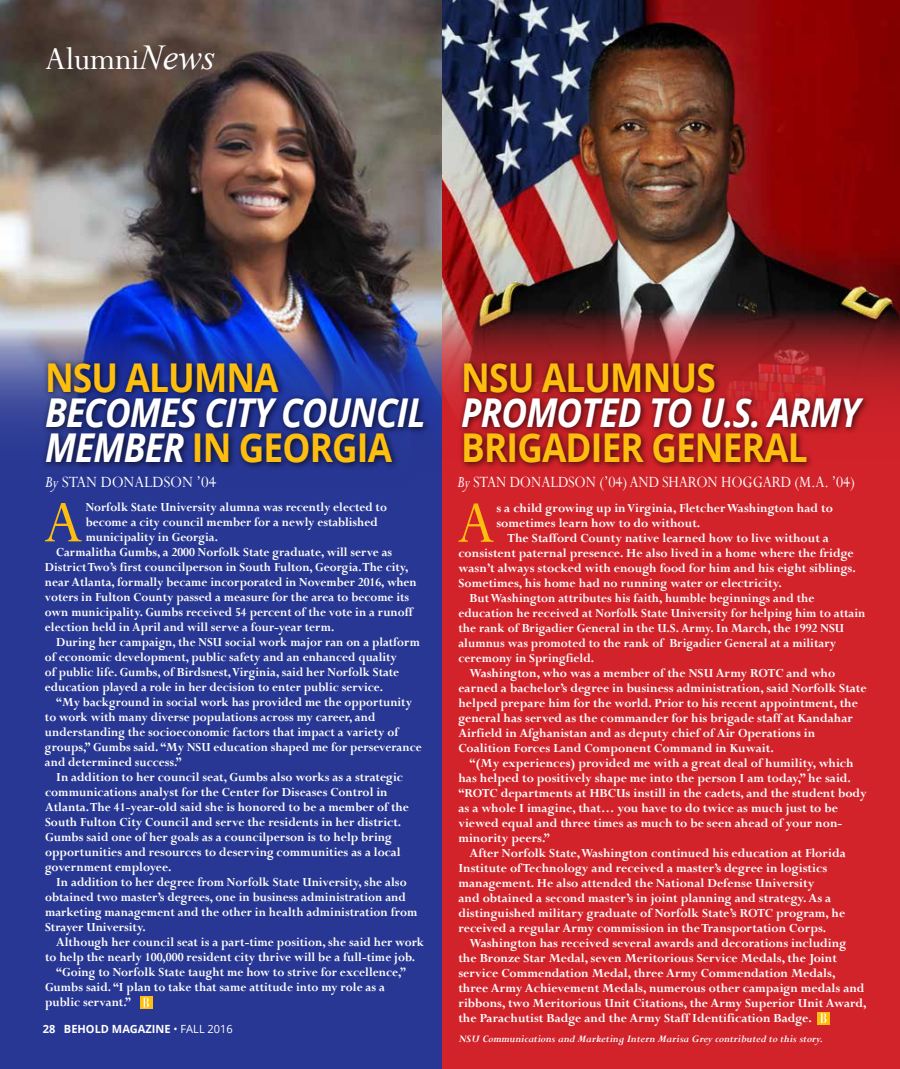
<style>
.page{position:relative;width:900px;height:1069px;background:#fff}
.page>*{position:absolute;margin:0;border:0;box-sizing:border-box;transform-origin:0 0}
.t1{font:66.12px "Perpetua";color:#febe10}
.t2{font:italic 700 39.75px/35.2px "Open Sans";letter-spacing:-.025em;color:#fff;scale:.89 1}
.t3{font:700 39.75px "Open Sans";letter-spacing:-.025em;color:#febe10;scale:.89 1}
.t4{font:35px "Perpetua";color:#fff}
.t5{font:17.5px "Perpetua";letter-spacing:-.01em;color:#fff;scale:.89 1}
.t6{font:17.5px "Perpetua";letter-spacing:-.01em;color:#fff;scale:.95 1}
.t7{font:700 13.75px/15px "Perpetua";color:#fff}
.t8{font:700 13.75px "Perpetua";color:#fff;scale:.93 1}
.t9{font:700 13.75px "Perpetua";color:#fff;scale:.94 1}
.t10{font:700 13.75px "Perpetua";color:#fff;scale:.95 1}
.t11{font:italic 700 11.25px "Perpetua";color:#fff}
.t12{font:700 11.25px "Open Sans";color:#fff}
.s1{font-family:"Times New Roman";font-style:italic}
.s2{font-style:normal;color:#febe10}
.s3{font-style:italic}
.s4{font-weight:400}
</style>
<div class="page">
<img style="left:0;top:0;width:442px;height:328px">
<div style="left:0;top:501px;width:443px;height:568px;background:#283793"></div>
<img style="left:0;top:328px;width:442px;height:173px">
<div style="left:41px;top:358px;width:390px;height:113px;background:#000;opacity:.75"></div>
<div style="left:140px;top:996px;width:13px;height:13px;background:#febe10"></div>
<svg style="left:143px;top:998px;width:6px;height:9px"></svg>
<div style="left:442px;top:0;width:458px;height:1069px;background:#d2232a"></div>
<img style="left:442px;top:0;width:458px;height:389px">
<svg style="left:443px;top:310px;width:457px;height:96px;background:#7f2b2c"></svg>
<div style="left:818px;top:1012px;width:12px;height:12px;background:#febe10"></div>
<svg style="left:820px;top:1013px;width:6px;height:10px"></svg>
<div style="left:457px;top:358px;width:414px;height:113px;background:#000;opacity:.75"></div>
<h3 class="t4" style="left:45px;top:37px;width:172px">Alumni<span class="s1">News</span></h3>
<h2 class="t3" style="left:45px;top:349px;width:264px">NSU ALUMNA</h2>
<h2 class="t2" style="left:45px;top:394px;width:429px">BECOMES CITY COUNCIL<br>MEMBER <span class="s2">IN GEORGIA</span></h2>
<p class="t6" style="left:45px;top:471px;width:182px"><span class="s3">By</span> STAN DONALDSON ’04</p>
<h1 class="t1" style="left:44px;top:481px;width:41px">A</h1>
<p class="t8" style="left:86px;top:499px;width:325px">Norfolk State University alumna was recently elected to</p>
<p class="t8" style="left:86px;top:514px;width:316px">become a city council member for a newly established</p>
<p class="t8" style="left:86px;top:529px;width:144px">municipality in Georgia.</p>
<p class="t8" style="left:56px;top:544px;width:363px">Carmalitha Gumbs, a 2000 Norfolk State graduate, will serve as</p>
<p class="t8" style="left:45px;top:559px;width:392px">District Two’s first councilperson in South Fulton, Georgia. The city,</p>
<p class="t8" style="left:45px;top:574px;width:401px">near Atlanta, formally became incorporated in November 2016, when</p>
<p class="t8" style="left:45px;top:589px;width:393px">voters in Fulton County passed a measure for the area to become its</p>
<p class="t8" style="left:45px;top:604px;width:397px">own municipality. Gumbs received 54 percent of the vote in a runoff</p>
<p class="t8" style="left:45px;top:619px;width:313px">election held in April and will serve a four-year term.</p>
<p class="t8" style="left:56px;top:634px;width:393px">During her campaign, the NSU social work major ran on a platform</p>
<p class="t8" style="left:45px;top:649px;width:380px">of economic development, public safety and an enhanced quality</p>
<p class="t8" style="left:45px;top:664px;width:382px">of public life. Gumbs, of Birdsnest, Virginia, said her Norfolk State</p>
<p class="t8" style="left:45px;top:679px;width:365px">education played a role in her decision to enter public service.</p>
<p class="t8" style="left:56px;top:694px;width:384px">“My background in social work has provided me the opportunity</p>
<p class="t8" style="left:45px;top:709px;width:357px">to work with many diverse populations across my career, and</p>
<p class="t8" style="left:45px;top:724px;width:381px">understanding the socioeconomic factors that impact a variety of</p>
<p class="t8" style="left:45px;top:739px;width:407px">groups,” Gumbs said. “My NSU education shaped me for perseverance</p>
<p class="t8" style="left:45px;top:754px;width:149px">and determined success.”</p>
<p class="t10" style="left:56px;top:769px;width:367px">In addition to her council seat, Gumbs also works as a strategic</p>
<p class="t10" style="left:45px;top:784px;width:362px">communications analyst for the Center for Diseases Control in</p>
<p class="t10" style="left:45px;top:799px;width:385px">Atlanta. The 41-year-old said she is honored to be a member of the</p>
<p class="t10" style="left:45px;top:814px;width:377px">South Fulton City Council and serve the residents in her district.</p>
<p class="t10" style="left:45px;top:829px;width:367px">Gumbs said one of her goals as a councilperson is to help bring</p>
<p class="t10" style="left:45px;top:844px;width:376px">opportunities and resources to deserving communities as a local</p>
<p class="t10" style="left:45px;top:859px;width:135px">government employee.</p>
<p class="t9" style="left:56px;top:874px;width:374px">In addition to her degree from Norfolk State University, she also</p>
<p class="t9" style="left:45px;top:889px;width:386px">obtained two master’s degrees, one in business administration and</p>
<p class="t9" style="left:45px;top:904px;width:398px">marketing management and the other in health administration from</p>
<p class="t9" style="left:45px;top:919px;width:109px">Strayer University.</p>
<p class="t9" style="left:56px;top:934px;width:393px">Although her council seat is a part-time position, she said her work</p>
<p class="t9" style="left:45px;top:949px;width:395px">to help the nearly 100,000 resident city thrive will be a full-time job.</p>
<p class="t9" style="left:56px;top:964px;width:374px">“Going to Norfolk State taught me how to strive for excellence,”</p>
<p class="t9" style="left:45px;top:979px;width:363px">Gumbs said. “I plan to take that same attitude into my role as a</p>
<p class="t9" style="left:45px;top:994px;width:93px">public servant.”</p>
<p class="t12" style="left:43px;top:1020px;width:192px">28 BEHOLD MAGAZINE <span class="s4">• FALL 2016</span></p>
<h2 class="t3" style="left:461px;top:349px;width:288px">NSU ALUMNUS</h2>
<h2 class="t2" style="left:461px;top:394px;width:450px">PROMOTED TO U.S. ARMY</h2>
<h2 class="t3" style="left:461px;top:420px;width:391px">BRIGADIER GENERAL</h2>
<p class="t5" style="left:457px;top:471px;width:448px"><span class="s3">By</span> STAN DONALDSON (’04) AND SHARON HOGGARD (M.A. ’04)</p>
<h1 class="t1" style="left:457px;top:481px;width:40px">A</h1>
<p class="t7" style="left:496px;top:500px;width:338px">s a child growing up in Virginia, Fletcher Washington had to sometimes learn how to do without.</p>
<p class="t7" style="left:508px;top:530px;width:323px">The Stafford County native learned how to live without a</p>
<p class="t7" style="left:458px;top:545px;width:397px">consistent paternal presence. He also lived in a home where the fridge</p>
<p class="t7" style="left:458px;top:560px;width:399px">wasn’t always stocked with enough food for him and his eight siblings.</p>
<p class="t7" style="left:458px;top:575px;width:325px">Sometimes, his home had no running water or electricity.</p>
<p class="t9" style="left:470px;top:589px;width:368px">But Washington attributes his faith, humble beginnings and the</p>
<p class="t9" style="left:458px;top:604px;width:435px">education he received at Norfolk State University for helping him to attain</p>
<p class="t9" style="left:458px;top:619px;width:412px">the rank of Brigadier General in the U.S. Army. In March, the 1992 NSU</p>
<p class="t9" style="left:458px;top:634px;width:404px">alumnus was promoted to the rank of Brigadier General at a military</p>
<p class="t9" style="left:458px;top:649px;width:146px">ceremony in Springfield.</p>
<p class="t7" style="left:470px;top:665px;width:367px">Washington, who was a member of the NSU Army ROTC and who</p>
<p class="t7" style="left:458px;top:680px;width:410px">earned a bachelor’s degree in business administration, said Norfolk State</p>
<p class="t7" style="left:458px;top:695px;width:401px">helped prepare him for the world. Prior to his recent appointment, the</p>
<p class="t7" style="left:458px;top:710px;width:396px">general has served as the commander for his brigade staff at Kandahar</p>
<p class="t7" style="left:458px;top:725px;width:358px">Airfield in Afghanistan and as deputy chief of Air Operations in</p>
<p class="t7" style="left:458px;top:740px;width:317px">Coalition Forces Land Component Command in Kuwait.</p>
<p class="t7" style="left:470px;top:755px;width:386px">“(My experiences) provided me with a great deal of humility, which</p>
<p class="t7" style="left:458px;top:770px;width:394px">has helped to positively shape me into the person I am today,” he said.</p>
<p class="t7" style="left:458px;top:785px;width:410px">“ROTC departments at HBCUs instill in the cadets, and the student body</p>
<p class="t7" style="left:458px;top:800px;width:381px">as a whole I imagine, that… you have to do twice as much just to be</p>
<p class="t7" style="left:458px;top:815px;width:386px">viewed equal and three times as much to be seen ahead of your non-</p>
<p class="t7" style="left:458px;top:830px;width:93px">minority peers.”</p>
<p class="t7" style="left:470px;top:845px;width:378px">After Norfolk State, Washington continued his education at Florida</p>
<p class="t7" style="left:458px;top:860px;width:370px">Institute of Technology and received a master’s degree in logistics</p>
<p class="t7" style="left:458px;top:875px;width:357px">management. He also attended the National Defense University</p>
<p class="t7" style="left:458px;top:890px;width:374px">and obtained a second master’s in joint planning and strategy. As a</p>
<p class="t7" style="left:458px;top:905px;width:388px">distinguished military graduate of Norfolk State’s ROTC program, he</p>
<p class="t7" style="left:458px;top:920px;width:369px">received a regular Army commission in the Transportation Corps.</p>
<p class="t7" style="left:470px;top:935px;width:378px">Washington has received several awards and decorations including</p>
<p class="t7" style="left:458px;top:950px;width:380px">the Bronze Star Medal, seven Meritorious Service Medals, the Joint</p>
<p class="t7" style="left:458px;top:965px;width:379px">service Commendation Medal, three Army Commendation Medals,</p>
<p class="t7" style="left:458px;top:980px;width:408px">three Army Achievement Medals, numerous other campaign medals and</p>
<p class="t7" style="left:458px;top:995px;width:410px">ribbons, two Meritorious Unit Citations, the Army Superior Unit Award,</p>
<p class="t7" style="left:458px;top:1010px;width:355px">the Parachutist Badge and the Army Staff Identification Badge.</p>
<p class="t11" style="left:458px;top:1031px;width:366px">NSU Communications and Marketing Intern Marisa Grey contributed to this story.</p>
</div>
